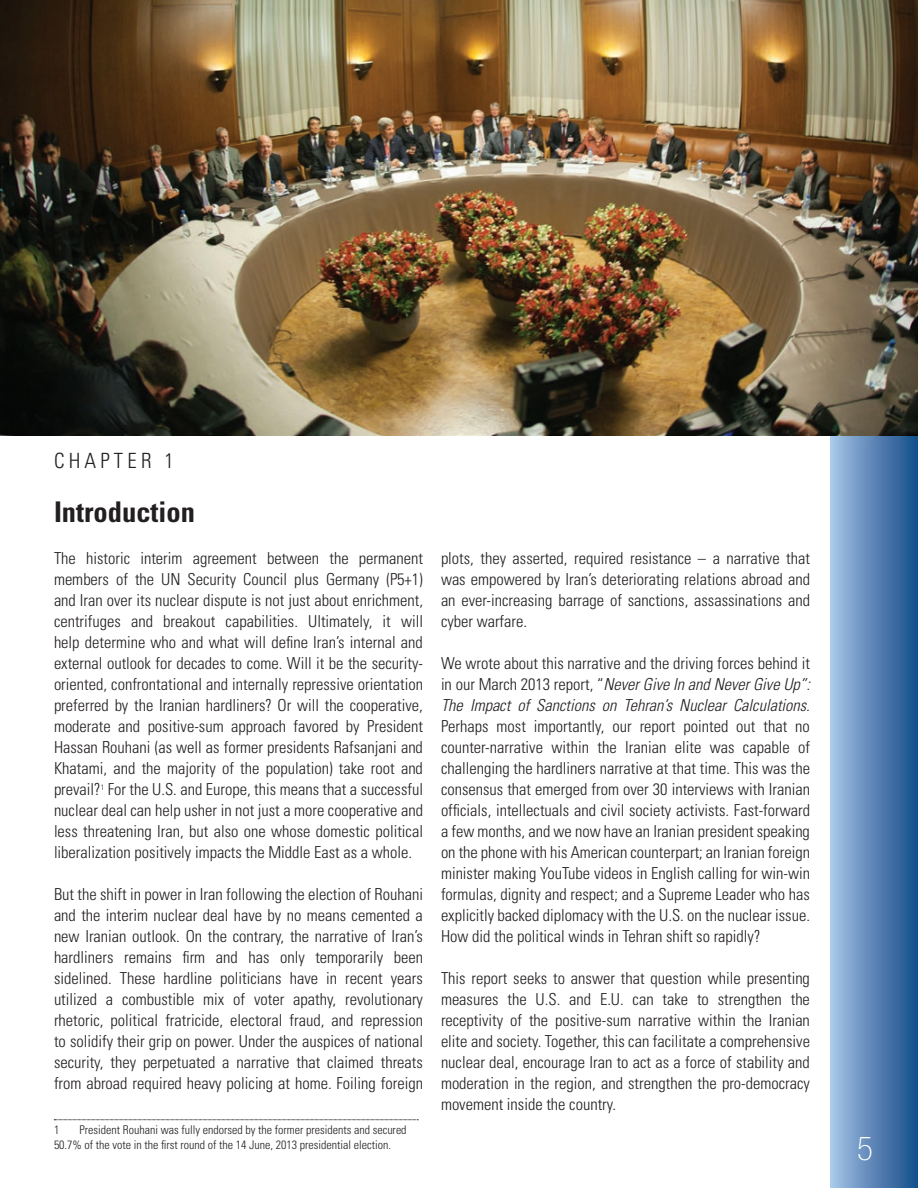
<style>
.page{position:relative;width:918px;height:1188px;background:#fff}
.page>*{position:absolute;margin:0;border:0;box-sizing:border-box;transform-origin:0 0}
.t1{font:100 condensed 33px "Helvetica Neue";color:#fff}
.t2{font:700 condensed 28.5px "Univers";color:#231f20}
.t3{font:300 condensed 21px "Univers";letter-spacing:.2em;color:#231f20}
.t4{font:300 condensed 16.5px/21px "Univers";color:#231f20;text-align:justify}
.t5{font:italic 300 condensed 16.5px/21px "Univers";color:#231f20;text-align:justify}
.t6{font:300 condensed 12px/14.4px "Univers";color:#231f20}
.s1{font-style:normal}
</style>
<div class="page">
<div style="left:830px;top:0;width:88px;height:1188px;background:linear-gradient(to right,#a7c4e7,#144d89)"></div>
<svg style="left:815px;top:435px;width:103px;height:62px;background:#7397bf"></svg>
<svg style="left:54px;top:1120px;width:364px;height:1px"></svg>
<img style="left:0;top:0;width:918px;height:435px">
<p class="t3" style="left:54px;top:448px;width:121px">CHAPTER 1</p>
<h2 class="t2" style="left:54px;top:494px;width:142px">Introduction</h2>
<p class="t4" style="left:54px;top:547px;width:371px">The historic interim agreement between the permanent members of the UN Security Council plus Germany (P5+1) and Iran over its nuclear dispute is not just about enrichment, centrifuges and breakout capabilities. Ultimately, it will help determine who and what will define Iran’s internal and external outlook for decades to come. Will it be the security&shy;oriented, confrontational and internally repressive orientation preferred by the Iranian hardliners? Or will the cooperative, moderate and positive-sum approach favored by President Hassan Rouhani (as well as former presidents Rafsanjani and Khatami, and the majority of the population) take root and prevail?<sup>1</sup> For the U.S. and Europe, this means that a successful nuclear deal can help usher in not just a more cooperative and less threatening Iran, but also one whose domestic political liberalization positively impacts the Middle East as a whole.</p>
<p class="t4" style="left:54px;top:883px;width:371px">But the shift in power in Iran following the election of Rouhani and the interim nuclear deal have by no means cemented a new Iranian outlook. On the contrary, the narrative of Iran’s hardliners remains firm and has only temporarily been sidelined. These hardline politicians have in recent years utilized a combustible mix of voter apathy, revolutionary rhetoric, political fratricide, electoral fraud, and repression to solidify their grip on power. Under the auspices of national security, they perpetuated a narrative that claimed threats from abroad required heavy policing at home. Foiling foreign</p>
<p class="t6" style="left:54px;top:1123px;width:7px">1</p>
<p class="t6" style="left:54px;top:1123px;width:354px;text-indent:26px">President Rouhani was fully endorsed by the former presidents and secured<br>50.7% of the vote in the first round of the 14 June, 2013 presidential election.</p>
<p class="t4" style="left:441px;top:547px;width:371px">plots, they asserted, required resistance – a narrative that was empowered by Iran’s deteriorating relations abroad and an ever-increasing barrage of sanctions, assassinations and cyber warfare.</p>
<p class="t5" style="left:441px;top:652px;width:371px"><span class="s1">We wrote about this narrative and the driving forces behind it in our March 2013 report, “</span>Never Give In and Never Give Up”:<br>The Impact of Sanctions on Tehran’s Nuclear Calculations.</p>
<p class="t4" style="left:441px;top:715px;width:371px">Perhaps most importantly, our report pointed out that no counter-narrative within the Iranian elite was capable of challenging the hardliners narrative at that time. This was the consensus that emerged from over 30 interviews with Iranian officials, intellectuals and civil society activists. Fast-forward a few months, and we now have an Iranian president speaking on the phone with his American counterpart; an Iranian foreign minister making YouTube videos in English calling for win-win formulas, dignity and respect; and a Supreme Leader who has explicitly backed diplomacy with the U.S. on the nuclear issue.<br>How did the political winds in Tehran shift so rapidly?</p>
<p class="t4" style="left:441px;top:967px;width:371px">This report seeks to answer that question while presenting measures the U.S. and E.U. can take to strengthen the receptivity of the positive-sum narrative within the Iranian elite and society. Together, this can facilitate a comprehensive nuclear deal, encourage Iran to act as a force of stability and moderation in the region, and strengthen the pro-democracy movement inside the country.</p>
<h1 class="t1" style="left:857px;top:1130px;width:17px">5</h1>
</div>
